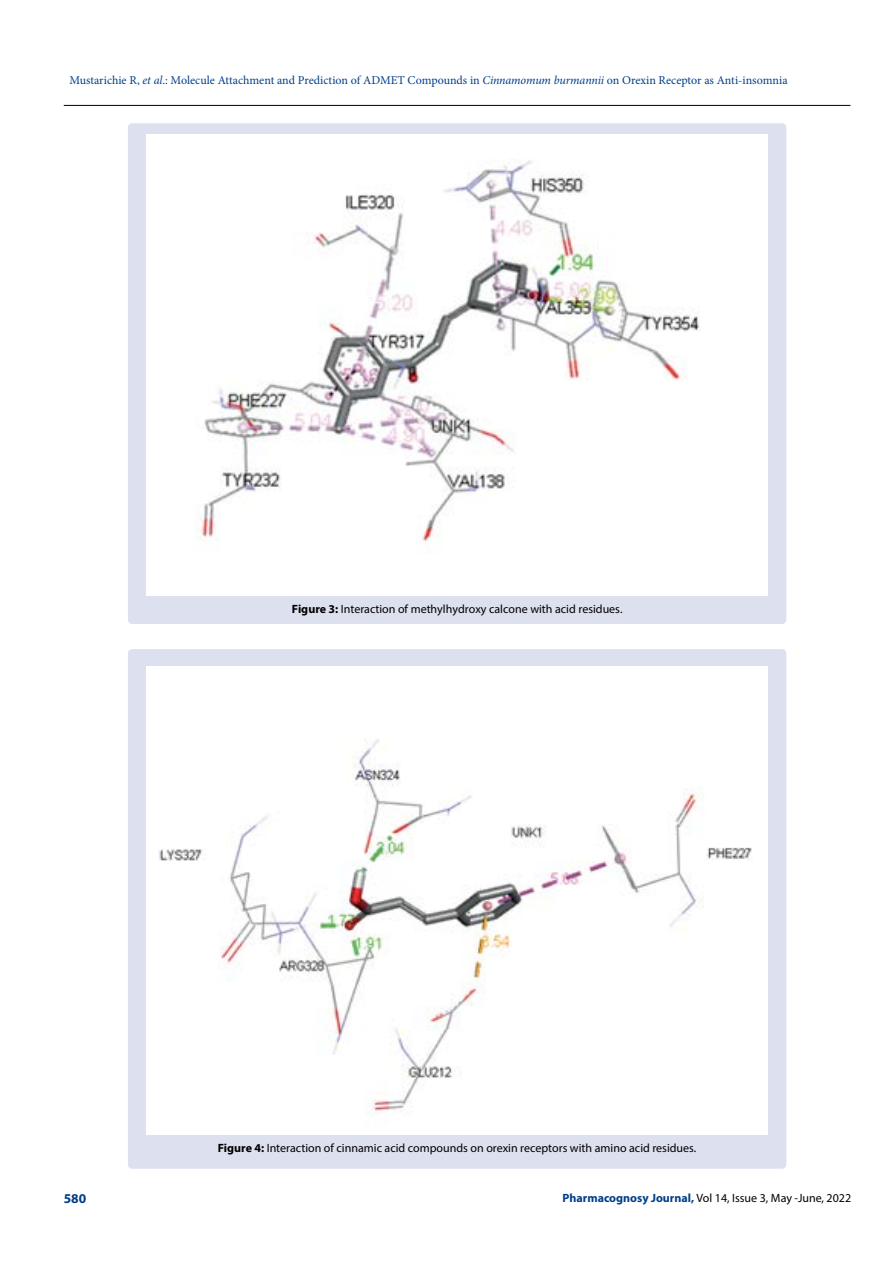
<style>
.page{position:relative;width:893px;height:1263px;background:#fff}
.page>*{position:absolute;margin:0;border:0;box-sizing:border-box;transform-origin:0 0}
.t1{font:700 13.5px "Myriad Pro";color:#003e88}
.t2{font:12px "Myriad Pro";color:#000}
.t3{font:12px "Minion Pro";color:#003e88}
.s1{font-style:italic}
.s2{font-weight:700}
.s3{font-weight:700;color:#003e88}
</style>
<div class="page">
<hr style="left:64px;top:105px;width:786px;height:1px;background:#000">
<div style="left:128px;top:123px;width:658px;height:501px;background:#dde0ef;border-radius:4px"></div>
<img style="left:146px;top:134px;width:622px;height:461px">
<div style="left:128px;top:649px;width:658px;height:520px;background:#dde0ef;border-radius:4px"></div>
<div style="left:146px;top:666px;width:622px;height:468px;background:#fff"></div>
<p class="t3" style="left:69px;top:72px;width:720px">Mustarichie R, <span class="s1">et al</span>.: Molecule Attachment and Prediction of ADMET Compounds in <span class="s1">Cinnamomum burmannii</span> on Orexin Receptor as Anti-insomnia</p>
<p class="t2" style="left:292px;top:602px;width:332px"><span class="s2">Figure 3:</span> Interaction of methylhydroxy calcone with acid residues.</p>
<p class="t2" style="left:218px;top:1140px;width:480px"><span class="s2">Figure 4:</span> Interaction of cinnamic acid compounds on orexin receptors with amino acid residues.</p>
<p class="t1" style="left:64px;top:1189px;width:24px">580</p>
<p class="t2" style="left:562px;top:1190px;width:290px"><span class="s3">Pharmacognosy Journal,</span> Vol 14, Issue 3, May -June, 2022</p>
</div>
